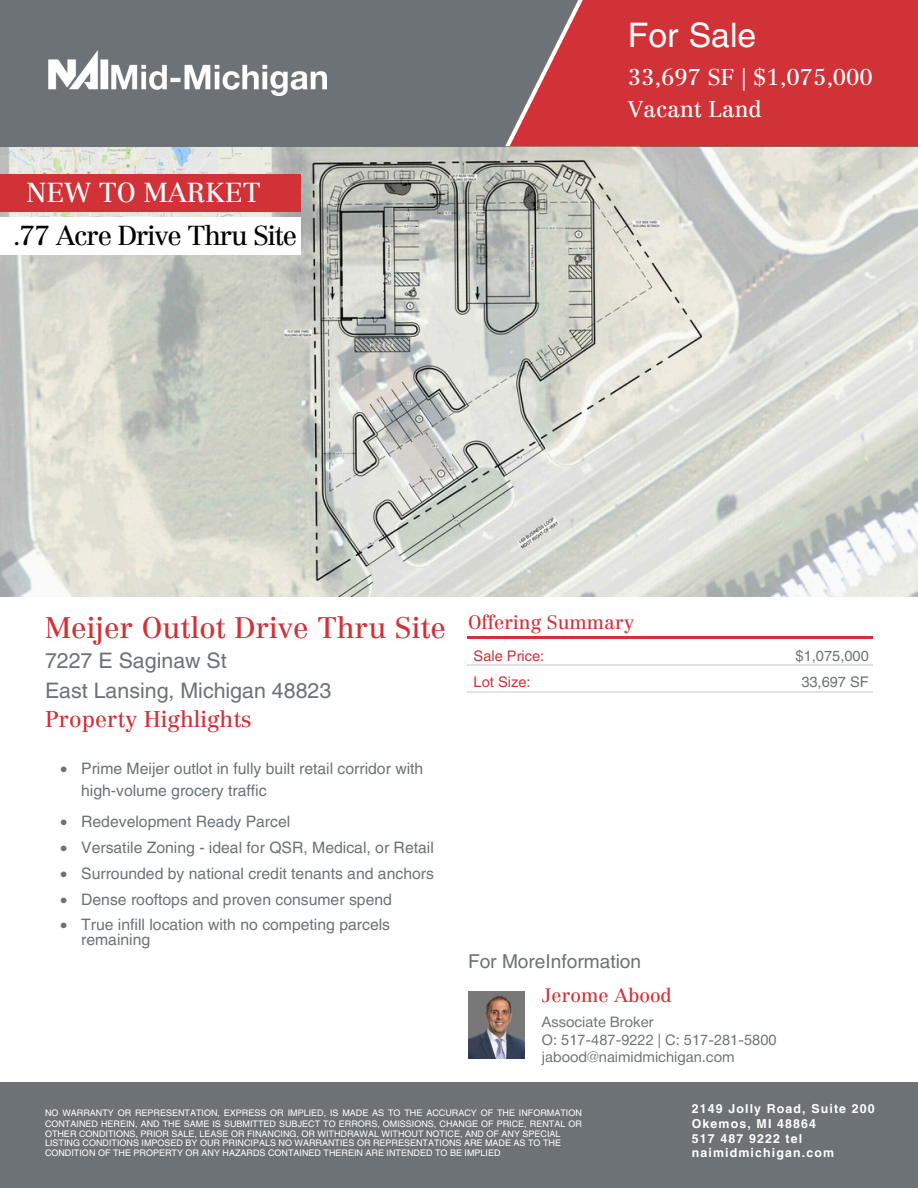
<style>
.page{position:relative;width:918px;height:1188px;background:#fff}
.page>*{position:absolute;margin:0;border:0;box-sizing:border-box;transform-origin:0 0}
.t1{font:33.75px "Helvetica LT Pro";color:#fff}
.t2{font:29.25px "Centennial LT Std";color:#d03238}
.t3{font:27px "Centennial LT Std";letter-spacing:-.04em;color:#000}
.t4{font:27px "Centennial LT Std";color:#fff}
.t5{font:22.5px/31.5px "Centennial LT Std";color:#fff}
.t6{font:22.5px "Centennial LT Std";color:#d03238}
.t7{font:21.3px "Helvetica LT Pro";color:#6d7276}
.t8{font:19.2px "Centennial LT Std";color:#d03238}
.t9{font:19.2px "Helvetica LT Pro";color:#6d7276}
.t10{font:15.75px/22px "Helvetica LT Pro";color:#6d7276}
.t11{font:14.7px/17.9px "Helvetica Neue";color:#6d7276}
.t12{font:14.7px/25.8px "Helvetica LT Pro";color:#d03238}
.t13{font:14.7px/25.8px "Helvetica LT Pro";color:#6d7276;text-align:center}
.t14{font:700 12.3px/14.7px "Helvetica LT Pro";letter-spacing:.09em;color:#fff}
.t15{font:9px/10.2px "Helvetica LT Pro";color:#fff;text-align:justify}
</style>
<div class="page">
<div style="left:0;top:1082px;width:918px;height:106px;background:#6d7276"></div>
<img style="left:0;top:146px;width:918px;height:450px">
<div style="left:0;top:218px;width:301px;height:37px;background:#fff"></div>
<hr style="left:670px;top:692px;width:203px;height:1px;background:#e1e2e3">
<hr style="left:468px;top:692px;width:202px;height:1px;background:#e1e2e3">
<hr style="left:670px;top:665px;width:203px;height:1px;background:#e1e2e3">
<hr style="left:468px;top:665px;width:202px;height:1px;background:#e1e2e3">
<hr style="left:670px;top:637px;width:203px;height:2px;background:#d03238">
<hr style="left:468px;top:637px;width:202px;height:2px;background:#d03238">
<img style="left:468px;top:991px;width:56px;height:68px">
<div style="left:0;top:0;width:918px;height:146px;background:#6d7276"></div>
<img style="left:48px;top:51px;width:278px;height:45px">
<div style="left:510px;top:0;width:408px;height:146px;background:#d03238"></div>
<div style="left:0;top:174px;width:301px;height:38px;background:#d03238"></div>
<h2 class="t4" style="left:26px;top:182px;width:236px">NEW TO MARKET</h2>
<h3 class="t3" style="left:13px;top:225px;width:286px">.77 Acre Drive Thru Site</h3>
<h1 class="t1" style="left:628px;top:23px;width:130px">For Sale</h1>
<h1 class="t5" style="left:628px;top:64px;width:247px">33,697 SF | $1,075,000<br>Vacant Land</h1>
<h3 class="t2" style="left:45px;top:616px;width:403px">Meijer Outlot Drive Thru Site</h3>
<h4 class="t7" style="left:45px;top:652px;width:183px">7227 E Saginaw St</h4>
<h4 class="t7" style="left:45px;top:683px;width:288px">East Lansing, Michigan 48823</h4>
<h4 class="t6" style="left:45px;top:711px;width:208px">Property Highlights</h4>
<p class="t10" style="left:81px;top:759px;width:344px;text-indent:-21px">• Prime Meijer outlot in fully built retail corridor with high-volume grocery traffic</p>
<p class="t10" style="left:60px;top:812px;width:232px">• Redevelopment Ready Parcel</p>
<p class="t10" style="left:60px;top:838px;width:375px">• Versatile Zoning - ideal for QSR, Medical, or Retail</p>
<p class="t10" style="left:60px;top:864px;width:375px">• Surrounded by national credit tenants and anchors</p>
<p class="t10" style="left:60px;top:890px;width:333px">• Dense rooftops and proven consumer spend</p>
<p class="t10" style="left:81px;top:919px;width:310px;line-height:14.7px;text-indent:-21px">• True infill location with no competing parcels remaining</p>
<h5 class="t8" style="left:468px;top:615px;width:168px">Offering Summary</h5>
<p class="t12" style="left:474px;top:644px;width:72px">Sale Price:<br>Lot Size:</p>
<h6 class="t13" style="left:796px;top:644px;width:75px">$1,075,000<br>33,697 SF</h6>
<h5 class="t9" style="left:468px;top:954px;width:175px">For MoreInformation</h5>
<p class="t8" style="left:542px;top:988px;width:132px">Jerome Abood</p>
<p class="t11" style="left:542px;top:1013px;width:236px">Associate Broker<br>O: 517-487-9222 | C: 517-281-5800 jabood@naimidmichigan.com</p>
<p class="t15" style="left:45px;top:1109px;width:538px">NO WARRANTY OR REPRESENTATION, EXPRESS OR IMPLIED, IS MADE AS TO THE ACCURACY OF THE INFORMATION CONTAINED HEREIN, AND THE SAME IS SUBMITTED SUBJECT TO ERRORS, OMISSIONS, CHANGE OF PRICE, RENTAL OR OTHER CONDITIONS, PRIOR SALE, LEASE OR FINANCING, OR WITHDRAWAL WITHOUT NOTICE, AND OF ANY SPECIAL</p>
<p class="t15" style="left:45px;top:1138px;width:518px">LISTING CONDITIONS IMPOSED BY OUR PRINCIPALS NO WARRANTIES OR REPRESENTATIONS ARE MADE AS TO THE</p>
<p class="t15" style="left:45px;top:1148px;width:457px">CONDITION OF THE PROPERTY OR ANY HAZARDS CONTAINED THEREIN ARE INTENDED TO BE IMPLIED</p>
<p class="t14" style="left:692px;top:1103px;width:184px">2149 Jolly Road, Suite 200<br>Okemos, MI 48864<br>517 487 9222 tel naimidmichigan.com</p>
</div>
